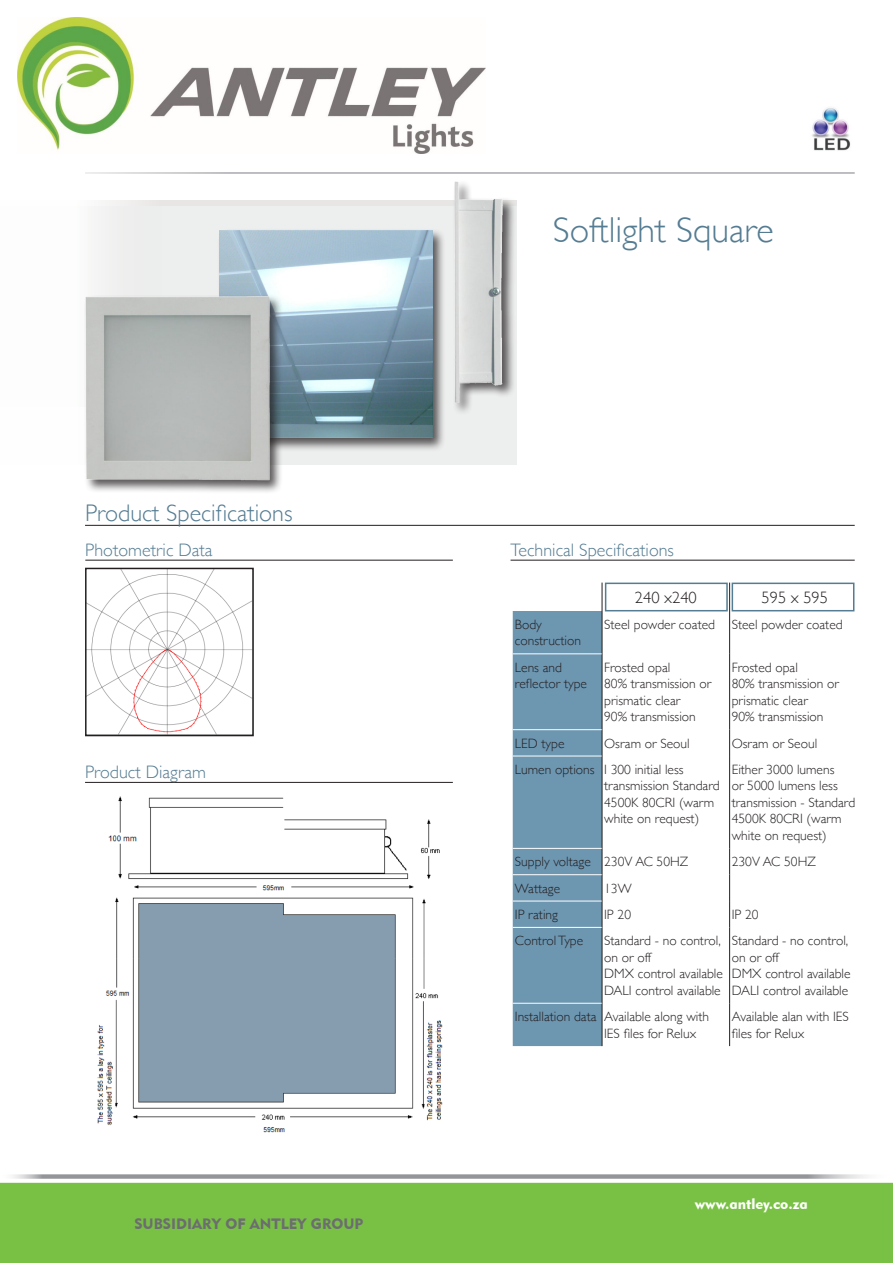
<style>
.page{position:relative;width:893px;height:1263px;background:#fff}
.page>*{position:absolute;margin:0;border:0;box-sizing:border-box;transform-origin:0 0}
.Main_head{font:300 36px "Gill Sans";color:#547c92}
.head_l3{font:300 24px "Gill Sans";color:#547c92}
.head_l2{font:300 18px "Gill Sans";color:#547c92}
.body{font:300 16.5px "Gill Sans";color:#231f20}
.t1{font:15px "Geometric 415 BT Black A";color:#6c6d70}
.t2{font:15px "Geometric 415 BT Black A";color:#fff}
.body-2{font:300 13.5px/16.5px "Gill Sans";color:#231f20}
</style>
<div class="page">
<div style="left:0;top:1183px;width:893px;height:80px;background:#79c144"></div>
<hr style="left:85px;top:172px;width:770px;height:2px;background:#a8a9ad">
<div style="left:0;top:1174px;width:893px;height:5px;background:#939598"></div>
<div style="left:107px;top:200px;width:345px;height:6px;background:#e8e6e5"></div>
<div style="left:0;top:206px;width:517px;height:259px;background:#f7f7f6"></div>
<div style="left:217px;top:229px;width:229px;height:223px;background:#231f20;opacity:.75"></div>
<img style="left:219px;top:231px;width:213px;height:207px">
<div style="left:453px;top:180px;width:64px;height:236px;background:#231f20;opacity:.75"></div>
<img style="left:452px;top:182px;width:54px;height:223px">
<div style="left:84px;top:294px;width:199px;height:200px;background:#231f20;opacity:.75"></div>
<img style="left:84px;top:291px;width:190px;height:194px">
<img style="left:88px;top:571px;width:163px;height:162px">
<div style="left:85px;top:568px;width:169px;height:168px;border:2px solid #231f20"></div>
<hr style="left:85px;top:525px;width:770px;height:1px;background:#231f20">
<hr style="left:85px;top:560px;width:368px;height:1px;background:#231f20">
<hr style="left:511px;top:560px;width:344px;height:1px;background:#231f20">
<hr style="left:85px;top:782px;width:368px;height:1px;background:#231f20">
<img style="left:97px;top:796px;width:346px;height:337px">
<svg style="left:729px;top:583px;width:1px;height:28px"></svg>
<hr style="left:729px;top:611px;width:1px;height:43px;background:#231f20">
<hr style="left:729px;top:654px;width:1px;height:76px;background:#231f20">
<svg style="left:729px;top:730px;width:1px;height:26px"></svg>
<hr style="left:729px;top:756px;width:1px;height:92px;background:#231f20">
<svg style="left:513px;top:583px;width:90px;height:463px;background:#769cb4"></svg>
<svg style="left:729px;top:848px;width:1px;height:79px"></svg>
<hr style="left:602px;top:927px;width:1px;height:76px;background:#231f20">
<hr style="left:729px;top:927px;width:1px;height:76px;background:#231f20">
<hr style="left:602px;top:1003px;width:1px;height:43px;background:#231f20">
<hr style="left:729px;top:1003px;width:1px;height:43px;background:#231f20">
<hr style="left:513px;top:653px;width:89px;height:1px;background:#fff">
<hr style="left:513px;top:729px;width:89px;height:1px;background:#fff">
<hr style="left:513px;top:756px;width:89px;height:1px;background:#fff">
<hr style="left:513px;top:848px;width:89px;height:1px;background:#fff">
<hr style="left:513px;top:874px;width:89px;height:1px;background:#fff">
<hr style="left:513px;top:901px;width:89px;height:1px;background:#fff">
<hr style="left:513px;top:927px;width:89px;height:1px;background:#fff">
<hr style="left:513px;top:1003px;width:89px;height:1px;background:#fff">
<div style="left:605px;top:583px;width:123px;height:28px;border:2px solid #547c92"></div>
<div style="left:732px;top:583px;width:122px;height:28px;border:2px solid #547c92"></div>
<img style="left:812px;top:108px;width:38px;height:43px">
<img style="left:18px;top:17px;width:468px;height:137px">
<p class="Main_head" style="left:553px;top:202px;width:222px">Softlight Square</p>
<p class="head_l3" style="left:85px;top:494px;width:209px">Product Specifications</p>
<p class="head_l2" style="left:85px;top:535px;width:129px">Photometric Data</p>
<p class="head_l2" style="left:511px;top:535px;width:165px">Technical Specifications</p>
<p class="head_l2" style="left:85px;top:758px;width:122px">Product Diagram</p>
<p class="t1" style="left:134px;top:1215px;width:231px">SUBSIDIARY OF ANTLEY GROUP</p>
<p class="body" style="left:635px;top:584px;width:63px">240 x240</p>
<p class="body" style="left:761px;top:584px;width:68px">595 x 595</p>
<p class="body-2" style="left:515px;top:615px;width:68px">Body construction</p>
<p class="body-2" style="left:604px;top:615px;width:112px">Steel powder coated</p>
<p class="body-2" style="left:732px;top:615px;width:112px">Steel powder coated</p>
<p class="body-2" style="left:515px;top:658px;width:74px">Lens and reflector type</p>
<p class="body-2" style="left:604px;top:658px;width:109px">Frosted opal<br>80% transmission or prismatic clear<br>90% transmission</p>
<p class="body-2" style="left:732px;top:658px;width:109px">Frosted opal<br>80% transmission or prismatic clear<br>90% transmission</p>
<p class="body-2" style="left:515px;top:734px;width:51px">LED type</p>
<p class="body-2" style="left:604px;top:734px;width:87px">Osram or Seoul</p>
<p class="body-2" style="left:732px;top:734px;width:87px">Osram or Seoul</p>
<p class="body-2" style="left:515px;top:760px;width:81px">Lumen options</p>
<p class="body-2" style="left:604px;top:760px;width:117px">I 300 initial less transmission Standard<br>4500K 80CRI (warm white on request)</p>
<p class="body-2" style="left:732px;top:760px;width:125px">Either 3000 lumens<br>or 5000 lumens less transmission - Standard<br>4500K 80CRI (warm white on request)</p>
<p class="body-2" style="left:515px;top:853px;width:77px">Supply voltage</p>
<p class="body-2" style="left:604px;top:853px;width:86px">230V AC 50HZ</p>
<p class="body-2" style="left:732px;top:853px;width:86px">230V AC 50HZ</p>
<p class="body-2" style="left:515px;top:879px;width:47px">Wattage</p>
<p class="body-2" style="left:604px;top:879px;width:29px">13W</p>
<p class="body-2" style="left:515px;top:905px;width:45px">IP rating</p>
<p class="body-2" style="left:604px;top:905px;width:28px">IP 20</p>
<p class="body-2" style="left:732px;top:905px;width:28px">IP 20</p>
<p class="body-2" style="left:515px;top:932px;width:70px">Control Type</p>
<p class="body-2" style="left:604px;top:932px;width:120px">Standard - no control, on or off<br>DMX control available<br>DALI control available</p>
<p class="body-2" style="left:732px;top:932px;width:120px">Standard - no control, on or off<br>DMX control available<br>DALI control available</p>
<p class="body-2" style="left:515px;top:1008px;width:83px">Installation data</p>
<p class="body-2" style="left:604px;top:1008px;width:106px">Available along with<br>IES files for Relux</p>
<p class="body-2" style="left:732px;top:1008px;width:119px">Available alan with IES files for Relux</p>
<p class="t2" style="left:695px;top:1195px;width:115px">www.antley.co.za</p>
</div>
